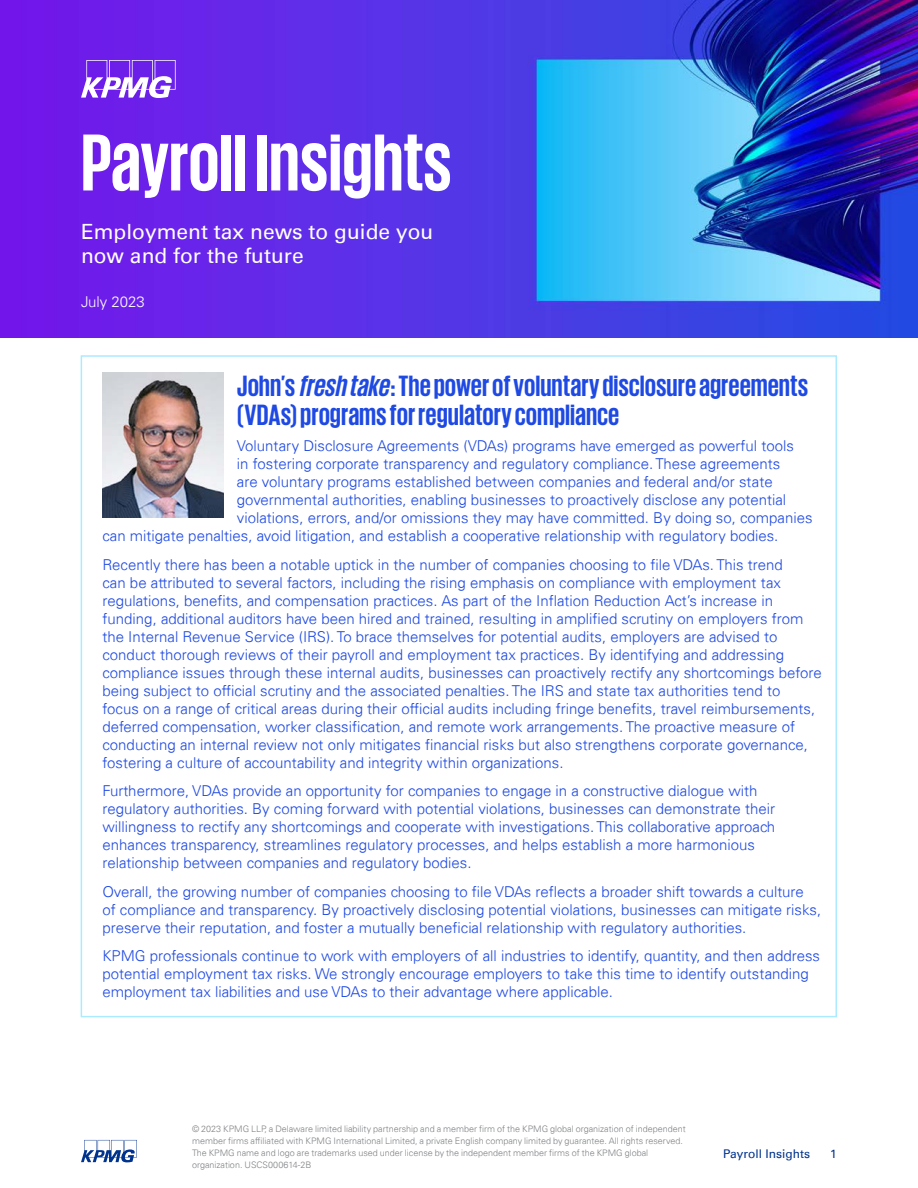
<style>
.page{position:relative;width:918px;height:1188px;background:#fff}
.page>*{position:absolute;margin:0;border:0;box-sizing:border-box;transform-origin:0 0}
.t1{font:700 82.5px "KPMG";color:#fff}
.t2{font:700 30px/28.5px "KPMG";color:#1e49e2}
.t3{font:21px/24px "Univers 55 Roman";color:#fff}
.t4{font:300 15px/18px "Univers 45";color:#1e49e2}
.t5{font:300 15px "Univers 45";color:#fff}
.t6{font:12px "Univers 55 Roman";color:#00338d}
.t7{font:300 9px/12px "Univers 45";color:#808285}
.s1{font-style:italic}
</style>
<div class="page">
<img style="left:0;top:0;width:918px;height:338px">
<svg style="left:81px;top:60px;width:95px;height:38px"></svg>
<img style="left:102px;top:373px;width:121px;height:145px">
<svg style="left:81px;top:1140px;width:56px;height:22px"></svg>
<h1 class="t1" style="left:81px;top:121px;width:372px">Payroll Insights</h1>
<h3 class="t3" style="left:81px;top:220px;width:354px">Employment tax news to guide you now and for the future</h3>
<h3 class="t3" style="left:263px;top:220px;width:186px">ames to guide you</h3>
<p class="t5" style="left:81px;top:293px;width:65px">July 2023</p>
<p class="t5" style="left:81px;top:293px;width:68px">May 2022</p>
<h2 class="t2" style="left:237px;top:371px;width:573px">John’s <span class="s1">fresh take</span> : The power of voluntary disclosure agreements (VDAs) programs for regulatory compliance</h2>
<p class="t4" style="left:237px;top:437px;width:558px">Voluntary Disclosure Agreements (VDAs) programs have emerged as powerful tools</p>
<p class="t4" style="left:237px;top:455px;width:545px">in fostering corporate transparency and regulatory compliance. These agreements</p>
<p class="t4" style="left:237px;top:473px;width:537px">are voluntary programs established between companies and federal and/or state</p>
<p class="t4" style="left:237px;top:491px;width:551px">governmental authorities, enabling businesses to proactively disclose any potential</p>
<p class="t4" style="left:237px;top:509px;width:577px">violations, errors, and/or omissions they may have committed. By doing so, companies</p>
<p class="t4" style="left:102px;top:527px;width:677px">can mitigate penalties, avoid litigation, and establish a cooperative relationship with regulatory bodies.</p>
<p class="t4" style="left:102px;top:555px;width:721px">Recently there has been a notable uptick in the number of companies choosing to file VDAs. This trend<br>can be attributed to several factors, including the rising emphasis on compliance with employment tax regulations, benefits, and compensation practices. As part of the Inflation Reduction Act’s increase in funding, additional auditors have been hired and trained, resulting in amplified scrutiny on employers from the Internal Revenue Service (IRS). To brace themselves for potential audits, employers are advised to conduct thorough reviews of their payroll and employment tax practices. By identifying and addressing compliance issues through these internal audits, businesses can proactively rectify any shortcomings before being subject to official scrutiny and the associated penalties. The IRS and state tax authorities tend to<br>focus on a range of critical areas during their official audits including fringe benefits, travel reimbursements, deferred compensation, worker classification, and remote work arrangements. The proactive measure of conducting an internal review not only mitigates financial risks but also strengthens corporate governance, fostering a culture of accountability and integrity within organizations.</p>
<p class="t4" style="left:102px;top:782px;width:674px">Furthermore, VDAs provide an opportunity for companies to engage in a constructive dialogue with regulatory authorities. By coming forward with potential violations, businesses can demonstrate their willingness to rectify any shortcomings and cooperate with investigations. This collaborative approach enhances transparency, streamlines regulatory processes, and helps establish a more harmonious relationship between companies and regulatory bodies.</p>
<p class="t4" style="left:102px;top:882px;width:720px">Overall, the growing number of companies choosing to file VDAs reflects a broader shift towards a culture<br>of compliance and transparency. By proactively disclosing potential violations, businesses can mitigate risks, preserve their reputation, and foster a mutually beneficial relationship with regulatory authorities.</p>
<p class="t4" style="left:102px;top:947px;width:719px">KPMG professionals continue to work with employers of all industries to identify, quantity, and then address potential employment tax risks. We strongly encourage employers to take this time to identify outstanding employment tax liabilities and use VDAs to their advantage where applicable.</p>
<p class="t7" style="left:192px;top:1123px;width:495px">© 2023 KPMG LLP, a Delaware limited liability partnership and a member firm of the KPMG global organization of independent member firms affiliated with KPMG International Limited, a private English company limited by guarantee. All rights reserved.<br>The KPMG name and logo are trademarks used under license by the independent member firms of the KPMG global organization. USCS000614-2B</p>
<p class="t6" style="left:723px;top:1147px;width:88px">Payroll Insights</p>
<p class="t6" style="left:830px;top:1147px;width:8px">1</p>
</div>
